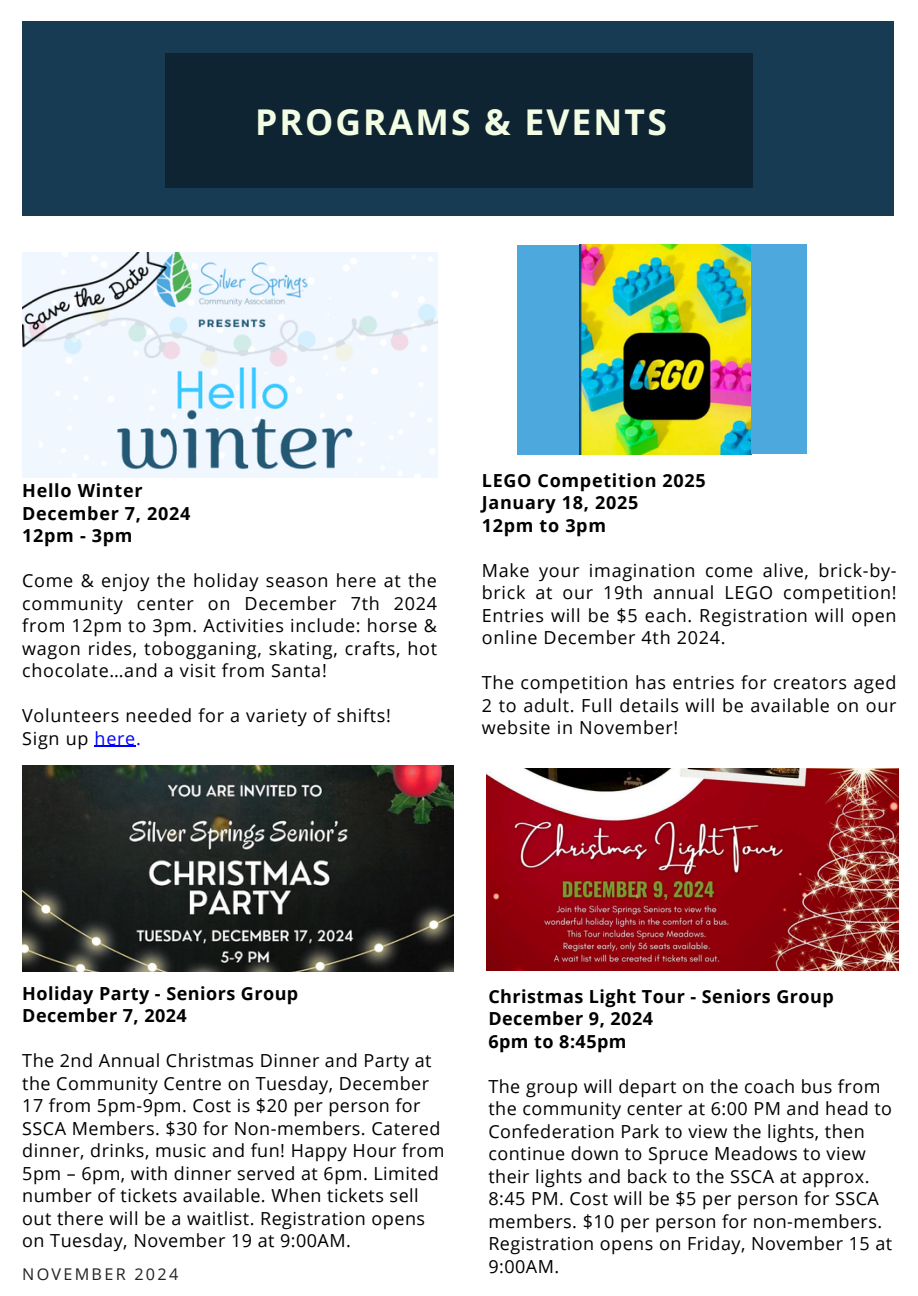
<style>
.page{position:relative;width:918px;height:1296px;background:#fff}
.page>*{position:absolute;margin:0;border:0;box-sizing:border-box;transform-origin:0 0}
.t1{font:700 35.55px "Open Sans";letter-spacing:.06em;color:#f2fde4}
.t2{font:18px/22.5px "Open Sans";letter-spacing:.025em;color:#000}
.t3{font:700 18px/22.5px "Open Sans";letter-spacing:.025em;color:#000}
.t4{font:16.2px "Open Sans";letter-spacing:.14em;color:#222}
.s1{color:#0000fe}
</style>
<div class="page">
<div style="left:22px;top:22px;width:872px;height:194px;background:#173b53"></div>
<div style="left:165px;top:53px;width:587px;height:135px;background:#0e2432"></div>
<img style="left:22px;top:252px;width:415px;height:225px">
<img style="left:22px;top:766px;width:431px;height:205px">
<img style="left:487px;top:768px;width:412px;height:203px">
<hr style="left:95px;top:746px;width:41px;height:1px;background:#0000fe">
<div style="left:517px;top:246px;width:63px;height:209px;background:#4ca8dd"></div>
<img style="left:580px;top:245px;width:171px;height:209px">
<div style="left:751px;top:245px;width:56px;height:209px;background:#4ca8dd"></div>
<p class="t1" style="left:255px;top:97px;width:413px">PROGRAMS &amp; EVENTS</p>
<h2 class="t3" style="left:22px;top:479px;width:170px">Hello Winter<br>December 7, 2024<br>12pm - 3pm</h2>
<h3 class="t2" style="left:22px;top:569px;width:416px;text-align:justify">Come &amp; enjoy the holiday season here at the community center on December 7th 2024 from 12pm to 3pm. Activities include: horse &amp; wagon rides, tobogganing, skating, crafts, hot chocolate…and a visit from Santa!</h3>
<p class="t2" style="left:22px;top:704px;width:370px">Volunteers needed for a variety of shifts!<br>Sign up <span class="s1">here.</span></p>
<h3 class="t3" style="left:482px;top:469px;width:225px">LEGO Competition 2025<br>January 18, 2025<br>12pm to 3pm</h3>
<h3 class="t2" style="left:482px;top:559px;width:416px;text-align:justify">Make your imagination come alive, brick-by&shy;brick at our 19th annual LEGO competition!<br>Entries will be $5 each. Registration will open online December 4th 2024.</h3>
<p class="t2" style="left:482px;top:671px;width:416px;text-align:justify">The competition has entries for creators aged 2 to adult. Full details will be available on our website in November!</p>
<p class="t3" style="left:22px;top:981px;width:278px">Holiday Party - Seniors Group<br>December 7, 2024</p>
<h2 class="t2" style="left:22px;top:1049px;width:424px">The 2nd Annual Christmas Dinner and Party at the Community Centre on Tuesday, December 17 from 5pm-9pm. Cost is $20 per person for SSCA Members. $30 for Non-members. Catered dinner, drinks, music and fun! Happy Hour from 5pm – 6pm, with dinner served at 6pm. Limited number of tickets available. When tickets sell out there will be a waitlist. Registration opens on Tuesday, November 19 at 9:00AM.</h2>
<h2 class="t4" style="left:22px;top:1262px;width:158px">NOVEMBER 2024</h2>
<h3 class="t3" style="left:488px;top:985px;width:347px">Christmas Light Tour - Seniors Group<br>December 9, 2024<br>6pm to 8:45pm</h3>
<h3 class="t2" style="left:488px;top:1075px;width:405px">The group will depart on the coach bus from the community center at 6:00 PM and head to Confederation Park to view the lights, then continue down to Spruce Meadows to view their lights and back to the SSCA at approx.<br>8:45 PM. Cost will be $5 per person for SSCA members. $10 per person for non-members.<br>Registration opens on Friday, November 15 at 9:00AM.</h3>
</div>
